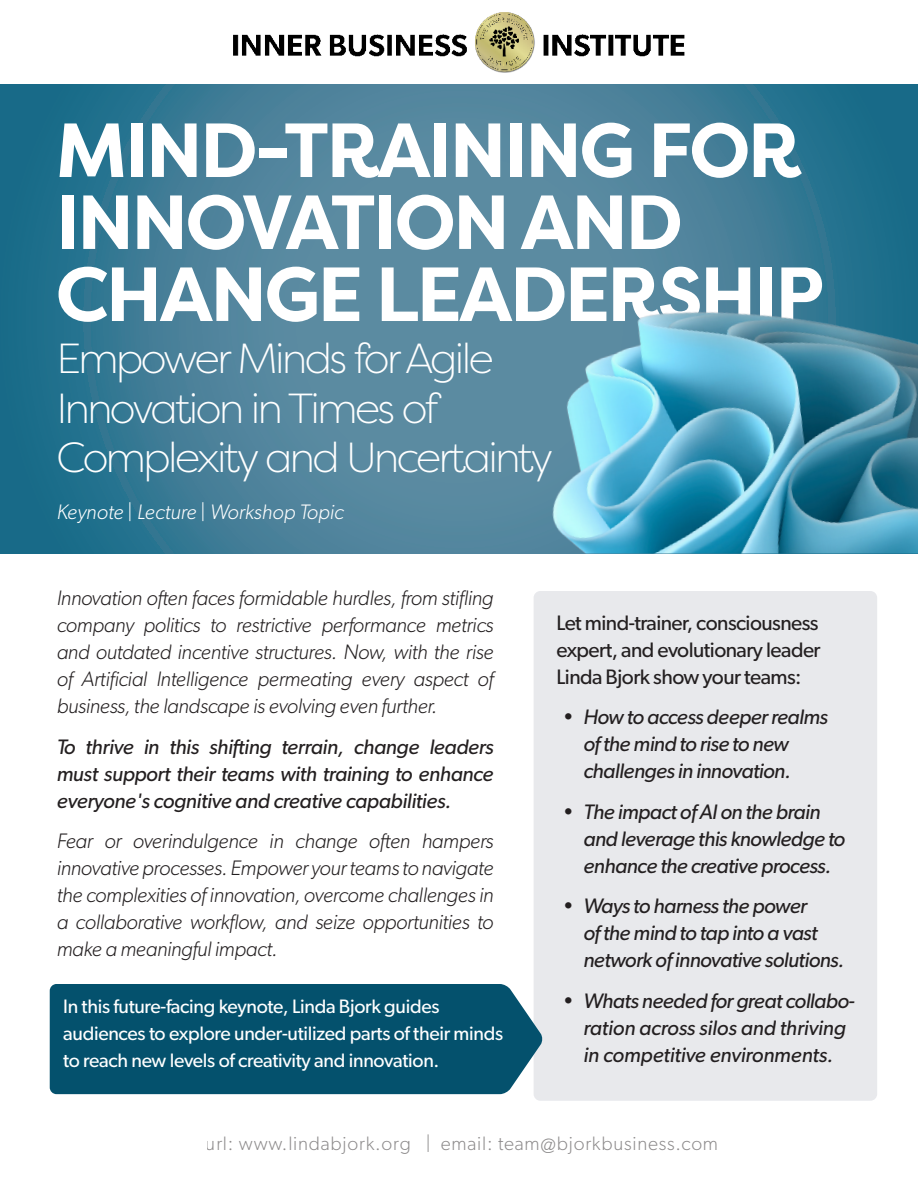
<style>
.page{position:relative;width:918px;height:1188px;background:#fff}
.page>*{position:absolute;margin:0;border:0;box-sizing:border-box;transform-origin:0 0}
.t1{font:700 76.5px/72px "Filson Pro";letter-spacing:-.04em;color:#fff}
.t2{font:300 42px/49.5px "Filson Pro";letter-spacing:-.06em;color:#fff}
.t3{font:italic 300 21px/27px "Gibson";letter-spacing:-.015em;color:#231f20;text-align:justify}
.t4{font:italic 21px/27px "Gibson";letter-spacing:-.025em;color:#231f20}
.t5{font:italic 21px/27px "Gibson";letter-spacing:-.005em;color:#231f20;text-align:center}
.t6{font:21px/27px "Gibson";letter-spacing:-.025em;color:#231f20;text-align:justify}
.t7{font:italic 300 21px "Gibson";color:#fff}
.t8{font:19.5px/27px "Gibson";letter-spacing:-.015em;color:#fff}
.t9{font:300 19.5px "Gibson";letter-spacing:.04em;color:#231f20}
</style>
<div class="page">
<div style="left:534px;top:591px;width:343px;height:510px;background:#e8e9ec;border-radius:7px"></div>
<svg style="left:0;top:84px;width:918px;height:470px;background:#417e97"></svg>
<div style="left:50px;top:984px;width:493px;height:110px;background:#04516d"></div>
<img style="left:233px;top:12px;width:452px;height:61px">
<img style="left:449px;top:231px;width:469px;height:323px">
<p class="t1" style="left:56px;top:115px;width:770px">MIND-TRAINING FOR<br>INNOVATION AND<br>CHANGE LEADERSHIP</p>
<p class="t2" style="left:56px;top:333px;width:498px">Empower Minds for Agile<br>Innovation in Times of<br>Complexity and Uncertainty</p>
<p class="t7" style="left:57px;top:499px;width:288px">Keynote | Lecture | Workshop Topic</p>
<p class="t3" style="left:57px;top:584px;width:438px">Innovation often faces formidable hurdles, from stifling company politics to restrictive performance metrics and outdated incentive structures. Now, with the rise of Artificial Intelligence permeating every aspect of business, the landscape is evolving even further.</p>
<p class="t4" style="left:57px;top:733px;width:438px;text-align:justify">To thrive in this shifting terrain, change leaders must support their teams with training to enhance everyone's cognitive and creative capabilities.</p>
<p class="t3" style="left:57px;top:827px;width:438px">Fear or overindulgence in change often hampers innovative processes. Empower your teams to navigate the complexities of innovation, overcome challenges in a collaborative workflow, and seize opportunities to make a meaningful impact.</p>
<p class="t8" style="left:63px;top:993px;width:441px">In this future-facing keynote, Linda Bjork guides audiences to explore under-utilized parts of their minds to reach new levels of creativity and innovation.</p>
<p class="t6" style="left:556px;top:609px;width:266px">Let mind-trainer, consciousness expert, and evolutionary leader Linda Bjork show your teams:</p>
<p class="t4" style="left:584px;top:703px;width:246px;text-indent:-20px">• How to access deeper realms of the mind to rise to new challenges in innovation.</p>
<p class="t4" style="left:584px;top:798px;width:263px;text-indent:-20px">• The impact of AI on the brain and leverage this knowledge to enhance the creative process.</p>
<p class="t4" style="left:584px;top:892px;width:262px;text-indent:-20px">• Ways to harness the power<br>of the mind to tap into a vast network of innovative solutions.</p>
<p class="t5" style="left:563px;top:987px;width:293px">• Whats needed for great collabo&shy;ration across silos and thriving<br>in competitive environments.</p>
<p class="t9" style="left:206px;top:1131px;width:514px">url: www.lindabjork.org | email: team@bjorkbusiness.com</p>
</div>
